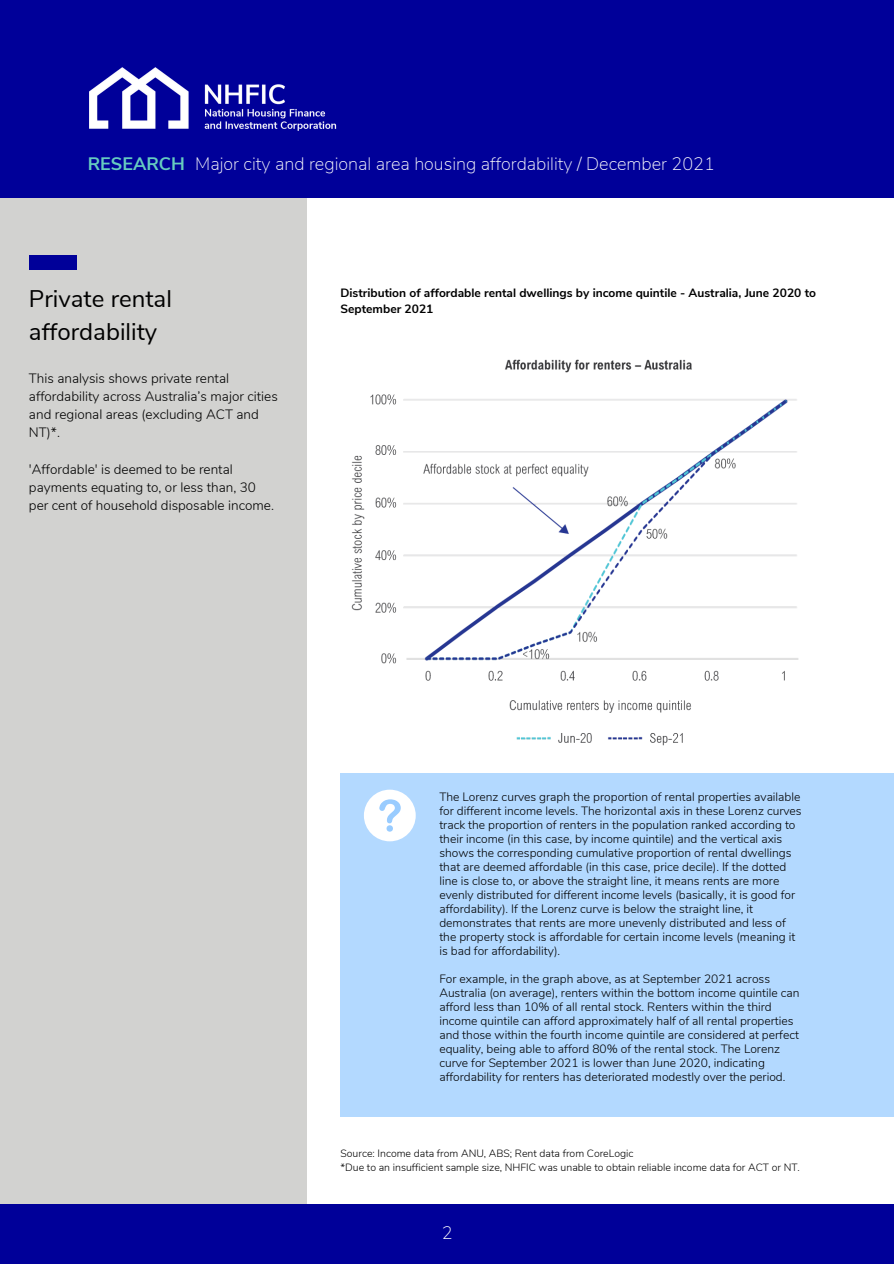
<style>
.page{position:relative;width:894px;height:1264px;background:#fff}
.page>*{position:absolute;margin:0;border:0;box-sizing:border-box;transform-origin:0 0}
.t1{font:24px/32.7px "Nunito Sans";color:#000}
.t2{font:200 18px "Nunito Sans";color:#fff}
.t3{font:700 18px "Nunito Sans";color:#66ccc0}
.t4{font:300 13.5px/18px "Nunito";color:#000}
.t5{font:300 12px/14px "Nunito";color:#000}
.t6{font:700 12px/16px "Nunito Sans";color:#000}
.t7{font:300 10.5px "Nunito";color:#000}
</style>
<div class="page">
<div style="left:0;top:197px;width:306px;height:1066px;background:#d2d2d0"></div>
<div style="left:29px;top:255px;width:47px;height:15px;background:#009"></div>
<div style="left:0;top:0;width:893px;height:197px;background:#009"></div>
<img style="left:89px;top:67px;width:248px;height:64px">
<div style="left:0;top:1203px;width:893px;height:60px;background:#009"></div>
<img style="left:351px;top:359px;width:448px;height:387px">
<div style="left:340px;top:772px;width:553px;height:344px;background:#b3d9ff"></div>
<div style="left:364px;top:789px;width:51px;height:52px;background:#fff;border-radius:50%"></div>
<svg style="left:379px;top:799px;width:21px;height:32px"></svg>
<p class="t3" style="left:88px;top:151px;width:99px">RESEARCH</p>
<p class="t2" style="left:195px;top:151px;width:521px">Major city and regional area housing affordability / December 2021</p>
<p class="t1" style="left:29px;top:283px;width:144px">Private rental affordability</p>
<p class="t6" style="left:340px;top:285px;width:477px">Distribution of affordable rental dwellings by income quintile - Australia, June 2020 to<br>September 2021</p>
<p class="t4" style="left:29px;top:370px;width:250px">This analysis shows private rental affordability across Australia’s major cities and regional areas (excluding ACT and<br>NT)*.</p>
<p class="t4" style="left:29px;top:460px;width:246px">'Affordable' is deemed to be rental payments equating to, or less than, 30 per cent of household disposable income.</p>
<p class="t5" style="left:439px;top:789px;width:364px">The Lorenz curves graph the proportion of rental properties available for different income levels. The horizontal axis in these Lorenz curves track the proportion of renters in the population ranked according to their income (in this case, by income quintile) and the vertical axis shows the corresponding cumulative proportion of rental dwellings that are deemed affordable (in this case, price decile). If the dotted line is close to, or above the straight line, it means rents are more evenly distributed for different income levels (basically, it is good for affordability). If the Lorenz curve is below the straight line, it demonstrates that rents are more unevenly distributed and less of the property stock is affordable for certain income levels (meaning it is bad for affordability).</p>
<p class="t5" style="left:439px;top:971px;width:361px">For example, in the graph above, as at September 2021 across Australia (on average), renters within the bottom income quintile can afford less than 10% of all rental stock. Renters within the third income quintile can afford approximately half of all rental properties and those within the fourth income quintile are considered at perfect equality, being able to afford 80% of the rental stock. The Lorenz curve for September 2021 is lower than June 2020, indicating affordability for renters has deteriorated modestly over the period.</p>
<p class="t7" style="left:340px;top:1146px;width:294px">Source: Income data from ANU, ABS; Rent data from CoreLogic</p>
<p class="t7" style="left:340px;top:1160px;width:461px">*Due to an insufficient sample size, NHFIC was unable to obtain reliable income data for ACT or NT.</p>
<p class="t2" style="left:441px;top:1221px;width:12px">2</p>
</div>
